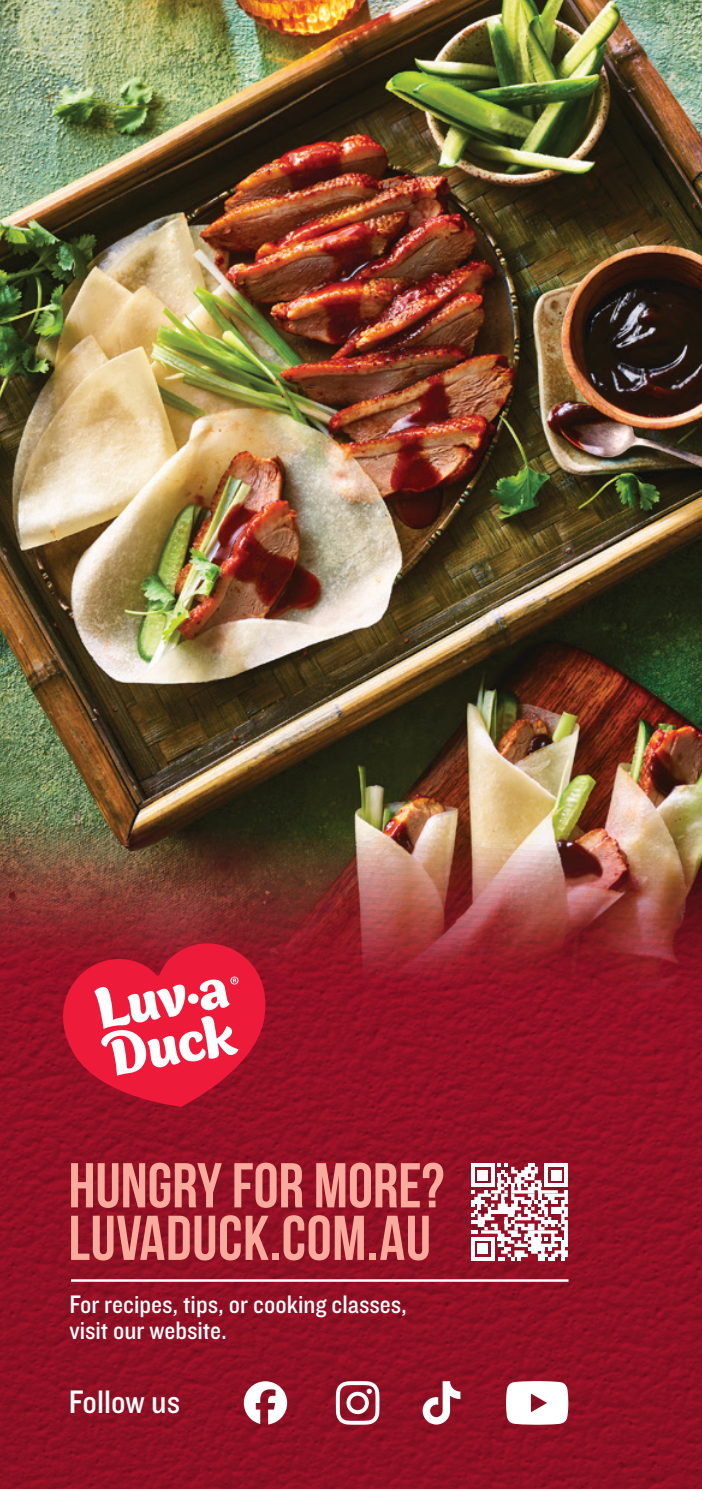
<style>
.page{position:relative;width:702px;height:1489px;background:#fff}
.page>*{position:absolute;margin:0;border:0;box-sizing:border-box;transform-origin:0 0}
.t1{font:700 63px/52.5px "Bebas Neue";color:#f8aa9c}
.t2{font:33.75px "Knockout HTF30 Junior Welterwt";color:#fff}
.t3{font:26.25px/26.2px "Knockout HTF30 Junior Welterwt";color:#fff}
</style>
<div class="page">
<img style="left:0;top:0;width:702px;height:1488px">
<svg style="left:336px;top:1380px;width:43px;height:44px"></svg>
<svg style="left:244px;top:1381px;width:43px;height:43px"></svg>
<svg style="left:422px;top:1380px;width:38px;height:44px"></svg>
<svg style="left:506px;top:1380px;width:62px;height:44px"></svg>
<hr style="left:71px;top:1279px;width:497px;height:2px;background:#fff">
<svg style="left:50px;top:941px;width:223px;height:165px;background:#d0374e"></svg>
<svg style="left:471px;top:1163px;width:97px;height:97px"></svg>
<h1 class="t1" style="left:69px;top:1158px;width:377px">HUNGRY FOR MORE?<br>LUVADUCK.COM.AU</h1>
<p class="t3" style="left:69px;top:1291px;width:339px">For recipes, tips, or cooking classes, visit our website.</p>
<p class="t2" style="left:69px;top:1383px;width:113px">Follow us</p>
</div>
